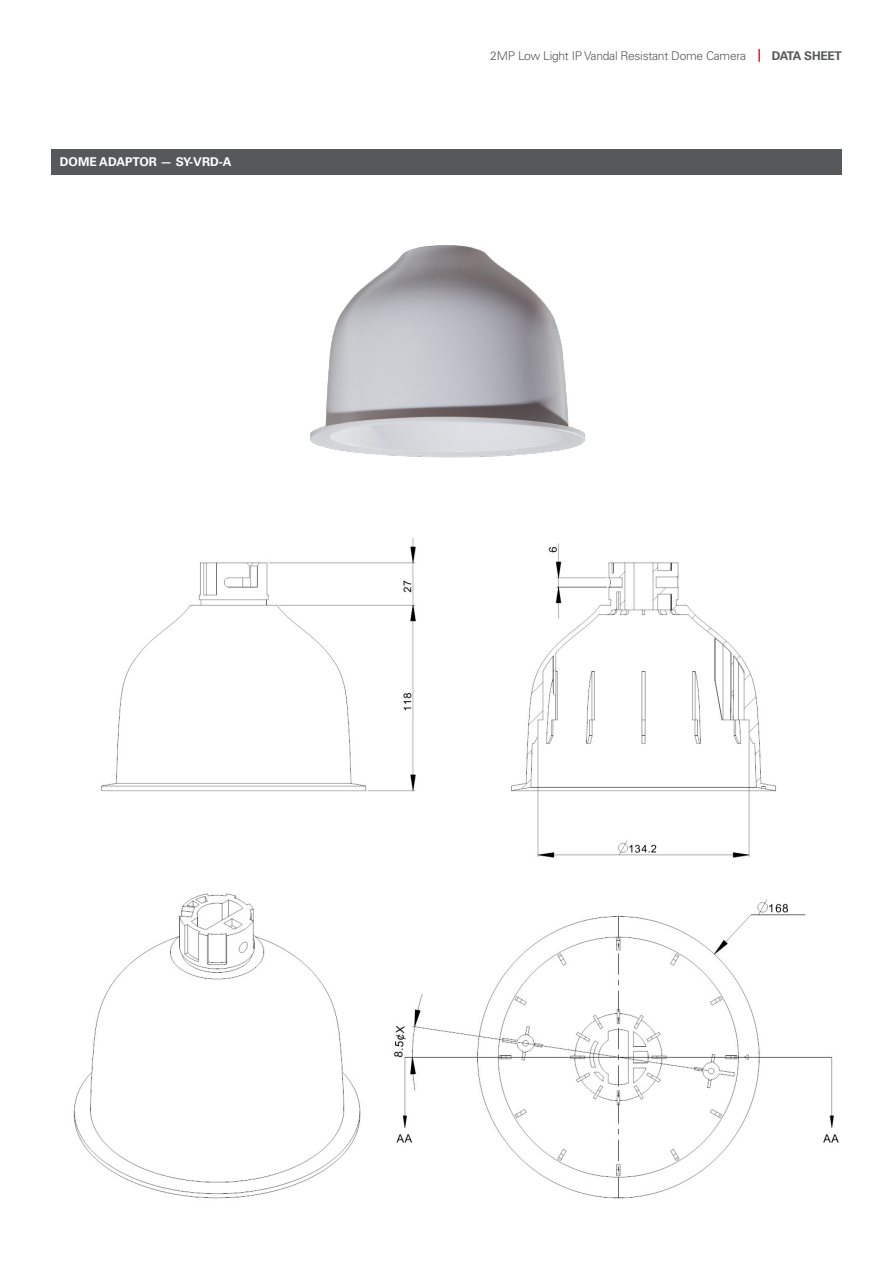
<style>
.page{position:relative;width:893px;height:1263px;background:#fff}
.page>*{position:absolute;margin:0;border:0;box-sizing:border-box;transform-origin:0 0}
.t1{font:700 12.15px "Univers LT Pro 65";color:#fff}
.t2{font:300 12px "Univers LT Pro 45";letter-spacing:-.02em;color:#57585a}
.t3{font:700 12px "Univers LT Pro 65";letter-spacing:-.02em;color:#57585a}
</style>
<div class="page">
<svg style="left:758px;top:49px;width:2px;height:13px"></svg>
<div style="left:51px;top:149px;width:791px;height:26px;background:#57585a"></div>
<img style="left:101px;top:538px;width:675px;height:320px">
<img style="left:393px;top:899px;width:446px;height:300px">
<img style="left:73px;top:893px;width:288px;height:306px">
<img style="left:310px;top:245px;width:275px;height:213px">
<p class="t1" style="left:60px;top:155px;width:173px">DOME ADAPTOR — SY-VRD-A</p>
<p class="t2" style="left:490px;top:48px;width:257px">2MP Low Light IP Vandal Resistant Dome Camera</p>
<p class="t3" style="left:772px;top:48px;width:72px">DATA SHEET</p>
</div>
